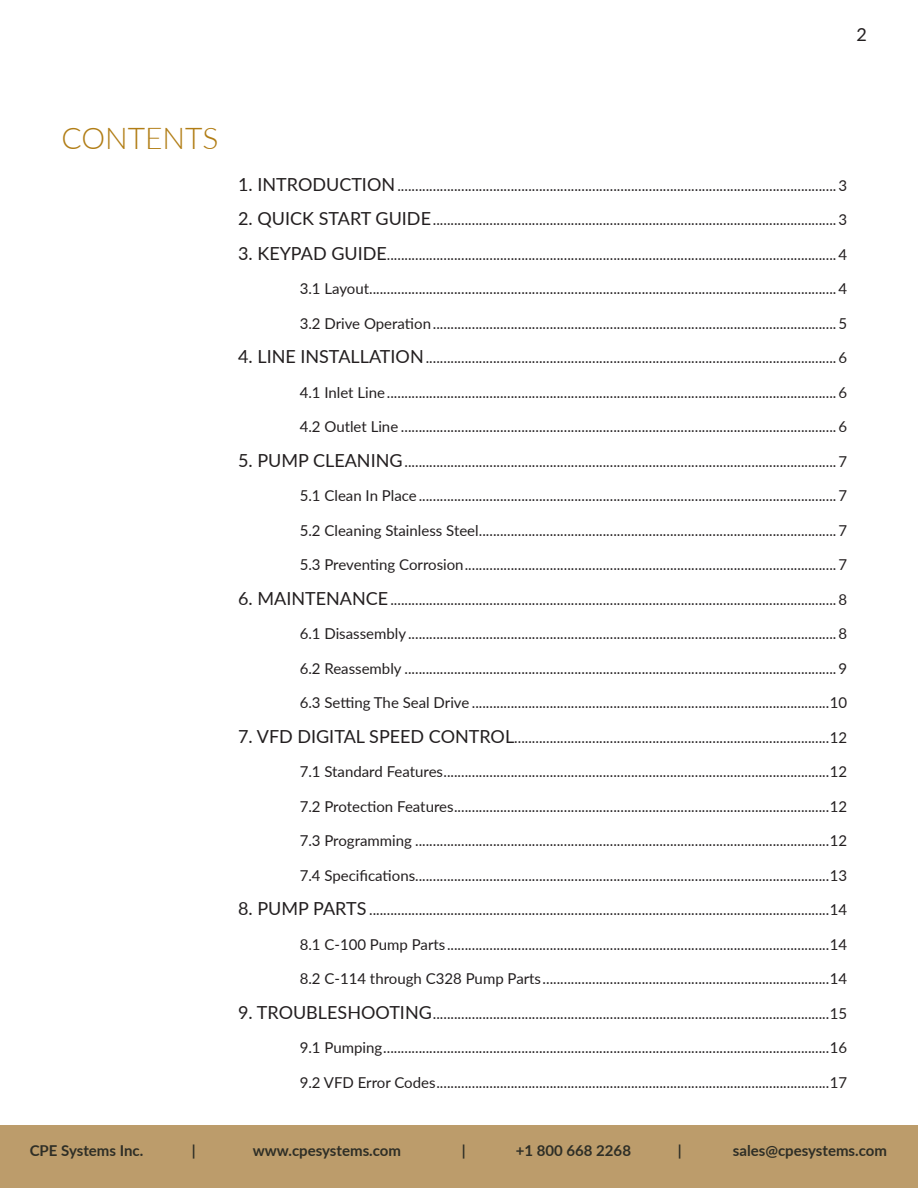
<style>
.page{position:relative;width:918px;height:1188px;background:#fff}
.page>*{position:absolute;margin:0;border:0;box-sizing:border-box;transform-origin:0 0}
.Title_1{font:300 30px "Lato";color:#b17d15}
.t1{font:18px "Lato";color:#231f20}
.t2{font:15px "Lato";color:#231f20}
.t3{font:700 15px "Lato";color:#2e2e26}
.s1{font-size:18px}
</style>
<div class="page">
<div style="left:0;top:1126px;width:918px;height:62px;background:#bc9c6b"></div>
<p class="t1" style="left:856px;top:22px;width:12px">2</p>
<p class="Title_1" style="left:62px;top:118px;width:159px">CONTENTS</p>
<p class="t2" style="left:238px;top:175px;width:611px"><span class="s1">1. INTRODUCTION</span>............................................................................................................................3</p>
<p class="t2" style="left:238px;top:209px;width:611px"><span class="s1">2. QUICK START GUIDE</span>..................................................................................................................3</p>
<p class="t2" style="left:238px;top:244px;width:611px"><span class="s1">3. KEYPAD GUIDE</span>...............................................................................................................................4</p>
<p class="t2" style="left:300px;top:278px;width:549px">3.1 Layout....................................................................................................................................4</p>
<p class="t2" style="left:300px;top:313px;width:549px">3.2 Drive Operation..................................................................................................................5</p>
<p class="t2" style="left:238px;top:347px;width:611px"><span class="s1">4. LINE INSTALLATION</span>....................................................................................................................6</p>
<p class="t2" style="left:300px;top:382px;width:549px">4.1 Inlet Line...............................................................................................................................6</p>
<p class="t2" style="left:300px;top:416px;width:549px">4.2 Outlet Line ...........................................................................................................................6</p>
<p class="t2" style="left:238px;top:451px;width:611px"><span class="s1">5. PUMP CLEANING</span>..........................................................................................................................7</p>
<p class="t2" style="left:300px;top:485px;width:549px">5.1 Clean In Place......................................................................................................................7</p>
<p class="t2" style="left:300px;top:520px;width:549px">5.2 Cleaning Stainless Steel.....................................................................................................7</p>
<p class="t2" style="left:300px;top:554px;width:549px">5.3 Preventing Corrosion.........................................................................................................7</p>
<p class="t2" style="left:238px;top:589px;width:611px"><span class="s1">6. MAINTENANCE</span>..............................................................................................................................8</p>
<p class="t2" style="left:300px;top:623px;width:549px">6.1 Disassembly.........................................................................................................................8</p>
<p class="t2" style="left:300px;top:658px;width:549px">6.2 Reassembly ..........................................................................................................................9</p>
<p class="t2" style="left:300px;top:692px;width:549px">6.3 Setting The Seal Drive .....................................................................................................10</p>
<p class="t2" style="left:238px;top:727px;width:611px"><span class="s1">7. VFD DIGITAL SPEED CONTROL</span>.........................................................................................12</p>
<p class="t2" style="left:300px;top:761px;width:549px">7.1 Standard Features.............................................................................................................12</p>
<p class="t2" style="left:300px;top:796px;width:549px">7.2 Protection Features..........................................................................................................12</p>
<p class="t2" style="left:300px;top:830px;width:549px">7.3 Programming .....................................................................................................................12</p>
<p class="t2" style="left:300px;top:865px;width:549px">7.4 Specifications.....................................................................................................................13</p>
<p class="t2" style="left:238px;top:899px;width:611px"><span class="s1">8. PUMP PARTS</span> ..................................................................................................................................14</p>
<p class="t2" style="left:300px;top:934px;width:549px">8.1 C-100 Pump Parts............................................................................................................14</p>
<p class="t2" style="left:300px;top:968px;width:549px">8.2 C-114 through C328 Pump Parts.................................................................................14</p>
<p class="t2" style="left:238px;top:1003px;width:611px"><span class="s1">9. TROUBLESHOOTING</span>................................................................................................................15</p>
<p class="t2" style="left:300px;top:1037px;width:549px">9.1 Pumping..............................................................................................................................16</p>
<p class="t2" style="left:300px;top:1072px;width:549px">9.2 VFD Error Codes...............................................................................................................17</p>
<p class="t3" style="left:30px;top:1139px;width:115px">CPE Systems Inc.</p>
<p class="t3" style="left:192px;top:1139px;width:5px">|</p>
<p class="t3" style="left:253px;top:1139px;width:150px">www.cpesystems.com</p>
<p class="t3" style="left:462px;top:1139px;width:5px">|</p>
<p class="t3" style="left:516px;top:1139px;width:117px">+1 800 668 2268</p>
<p class="t3" style="left:678px;top:1139px;width:5px">|</p>
<p class="t3" style="left:733px;top:1139px;width:156px">sales@cpesystems.com</p>
</div>
